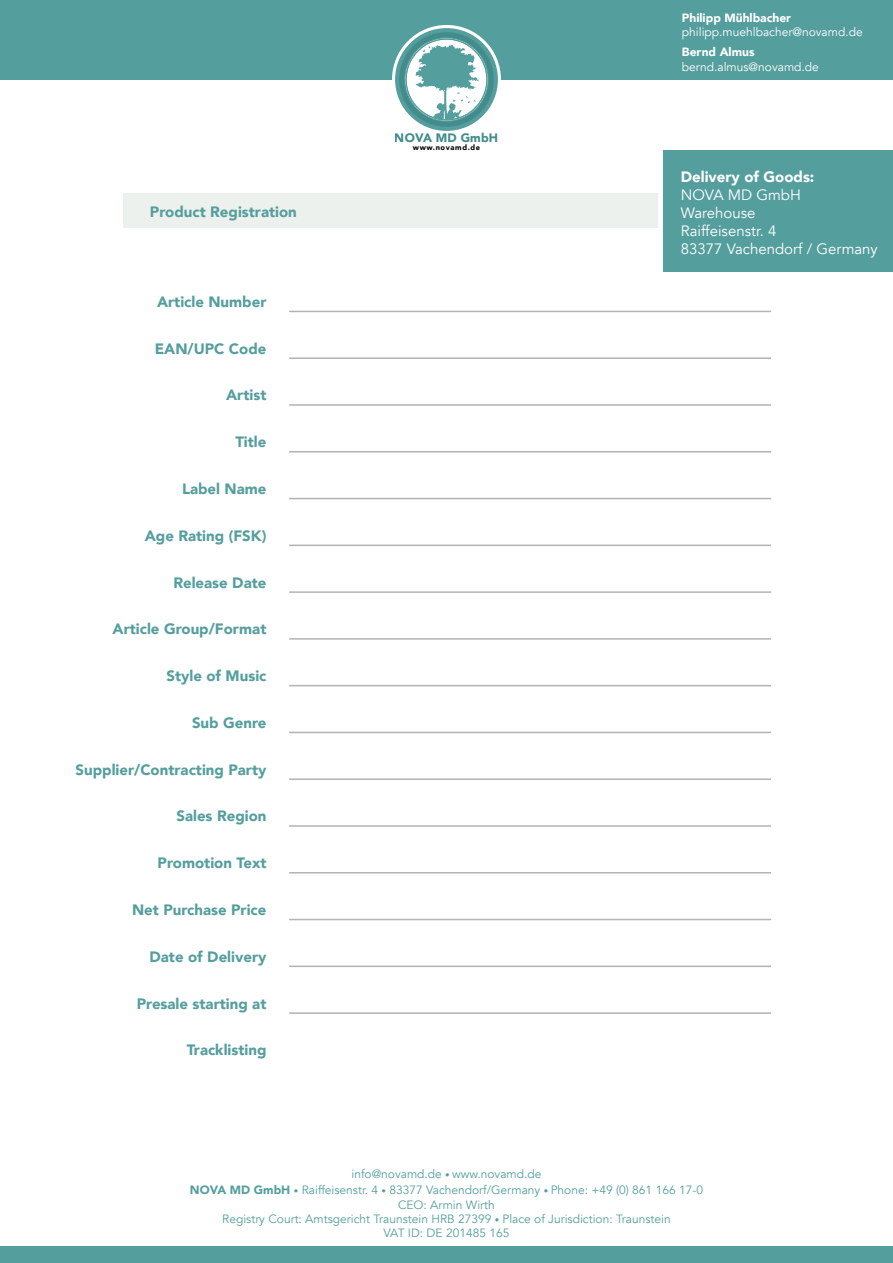
<style>
.page{position:relative;width:893px;height:1263px;background:#fff}
.page>*{position:absolute;margin:0;border:0;box-sizing:border-box;transform-origin:0 0}
.t1{font:900 15px "Avenir";color:#559e9e}
.t2{font:15px/18px "Avenir";color:#fff}
.t3{font:900 15px "Avenir";color:#549e9e}
.t4{font:900 15px "Avenir";color:#fff}
.t5{font:900 12.15px "Avenir";letter-spacing:.01em;color:#559e9e}
.t6{font:12px/14.4px "Avenir";color:#549e9e;text-align:center}
.t7{font:12px "Avenir";color:#fff}
.t8{font:900 12px "Avenir";color:#fff}
.t9{font:900 7.5px "Avenir";letter-spacing:.08em;color:#000}
.s1{font-weight:300;font-size:9px}
.s2{font-weight:900}
.s3{font-size:9px}
</style>
<div class="page">
<div style="left:0;top:1247px;width:893px;height:16px;background:#559e9e"></div>
<div style="left:0;top:0;width:893px;height:80px;background:#559e9e"></div>
<svg style="left:392px;top:25px;width:109px;height:109px"></svg>
<div style="left:395px;top:28px;width:103px;height:103px;background:#559e9e;border-radius:50%"></div>
<svg style="left:399px;top:32px;width:95px;height:95px"></svg>
<svg style="left:405px;top:38px;width:83px;height:83px"></svg>
<svg style="left:414px;top:42px;width:65px;height:78px"></svg>
<hr style="left:289px;top:311px;width:482px;height:1px;background:#b3b3b3">
<hr style="left:289px;top:357px;width:482px;height:2px;background:#b3b3b3">
<hr style="left:289px;top:404px;width:482px;height:2px;background:#b3b3b3">
<hr style="left:289px;top:451px;width:482px;height:1px;background:#b3b3b3">
<hr style="left:289px;top:498px;width:482px;height:1px;background:#b3b3b3">
<hr style="left:289px;top:545px;width:482px;height:1px;background:#b3b3b3">
<hr style="left:289px;top:591px;width:482px;height:2px;background:#b3b3b3">
<hr style="left:289px;top:638px;width:482px;height:2px;background:#b3b3b3">
<hr style="left:289px;top:685px;width:482px;height:1px;background:#b3b3b3">
<hr style="left:289px;top:732px;width:482px;height:1px;background:#b3b3b3">
<hr style="left:289px;top:825px;width:482px;height:2px;background:#b3b3b3">
<hr style="left:289px;top:872px;width:482px;height:1px;background:#b3b3b3">
<hr style="left:289px;top:778px;width:482px;height:2px;background:#b3b3b3">
<div style="left:123px;top:194px;width:534px;height:34px;background:#edf1ed"></div>
<hr style="left:289px;top:919px;width:482px;height:1px;background:#b3b3b3">
<hr style="left:289px;top:965px;width:482px;height:2px;background:#b3b3b3">
<hr style="left:289px;top:1012px;width:482px;height:2px;background:#b3b3b3">
<div style="left:664px;top:150px;width:229px;height:121px;background:#559e9e"></div>
<p class="t3" style="left:150px;top:199px;width:148px">Product Registration</p>
<p class="t1" style="left:157px;top:289px;width:111px">Article Number</p>
<p class="t1" style="left:155px;top:336px;width:113px">EAN/UPC Code</p>
<p class="t1" style="left:226px;top:382px;width:42px">Artist</p>
<p class="t1" style="left:235px;top:429px;width:33px">Title</p>
<p class="t1" style="left:182px;top:476px;width:86px">Label Name</p>
<p class="t1" style="left:145px;top:523px;width:123px">Age Rating (FSK)</p>
<p class="t1" style="left:173px;top:569px;width:95px">Release Date</p>
<p class="t1" style="left:113px;top:616px;width:155px">Article Group/Format</p>
<p class="t1" style="left:166px;top:663px;width:101px">Style of Music</p>
<p class="t1" style="left:192px;top:710px;width:76px">Sub Genre</p>
<p class="t1" style="left:76px;top:756px;width:192px">Supplier/Contracting Party</p>
<p class="t1" style="left:176px;top:803px;width:91px">Sales Region</p>
<p class="t1" style="left:158px;top:850px;width:110px">Promotion Text</p>
<p class="t1" style="left:132px;top:897px;width:136px">Net Purchase Price</p>
<p class="t1" style="left:150px;top:944px;width:118px">Date of Delivery</p>
<p class="t1" style="left:137px;top:990px;width:131px">Presale starting at</p>
<p class="t1" style="left:187px;top:1037px;width:81px">Tracklisting</p>
<p class="t5" style="left:395px;top:128px;width:105px">NOVA MD GmbH</p>
<p class="t9" style="left:413px;top:141px;width:69px">www.novamd.de</p>
<p class="t8" style="left:682px;top:7px;width:111px">Philipp Mühlbacher</p>
<p class="t7" style="left:682px;top:25px;width:182px">philipp.muehlbacher@novamd.de</p>
<p class="t8" style="left:682px;top:42px;width:74px">Bernd Almus</p>
<p class="t7" style="left:682px;top:59px;width:138px">bernd.almus@novamd.de</p>
<p class="t4" style="left:681px;top:164px;width:135px">Delivery of Goods:</p>
<p class="t2" style="left:681px;top:187px;width:199px">NOVA MD GmbH<br>Warehouse<br>Raiffeisenstr. 4<br>83377 Vachendorf / Germany</p>
<p class="t6" style="left:190px;top:1165px;width:515px;line-height:16.5px">info@novamd.de <span class="s1">•</span> www.novamd.de<br><span class="s2">NOVA MD GmbH</span> <span class="s1">•</span> Raiffeisenstr. 4 <span class="s3">•</span> 83377 Vachendorf/Germany <span class="s1">•</span> Phone: +49 (0) 861 166 17-0</p>
<p class="t6" style="left:222px;top:1197px;width:450px">CEO: Armin Wirth<br>Registry Court: Amtsgericht Traunstein HRB 27399 <span class="s1">•</span> Place of Jurisdiction: Traunstein<br>VAT ID: DE 201485 165</p>
</div>
